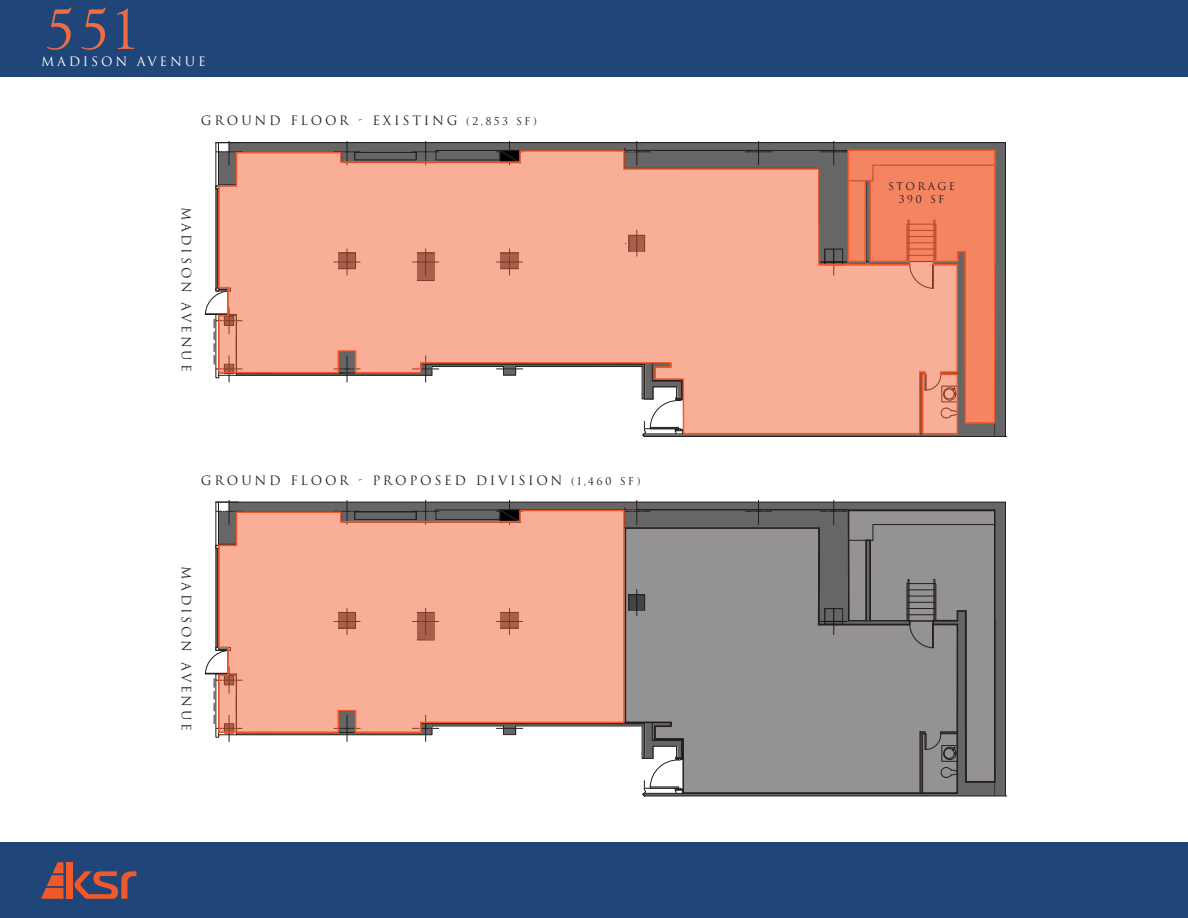
<style>
.page{position:relative;width:1188px;height:918px;background:#fff}
.page>*{position:absolute;margin:0;border:0;box-sizing:border-box;transform-origin:0 0}
.t1{font:59.25px "Goudy Old Style T";color:#ef6c42}
.t2{font:12.6px "Trajan Pro 3";letter-spacing:.22em;color:#231f20}
.t3{font:12.6px "Trajan Pro 3";letter-spacing:.22em;color:#fff}
.t4{font:10.5px/12.6px "Trajan Pro 3";letter-spacing:.21em;color:#231f20;text-align:center}
.s1{font-size:10.5px}
</style>
<div class="page">
<div style="left:0;top:0;width:1188px;height:76px;background:#1f4579"></div>
<div style="left:0;top:843px;width:1188px;height:75px;background:#1f4579"></div>
<svg style="left:74px;top:871px;width:62px;height:28px"></svg>
<div style="left:67px;top:862px;width:6px;height:37px;background:#f1592a"></div>
<svg style="left:41px;top:862px;width:22px;height:37px"></svg>
<svg style="left:204px;top:141px;width:802px;height:296px"></svg>
<hr style="left:644px;top:796px;width:362px;height:1px;background:#231f20">
<svg style="left:204px;top:501px;width:802px;height:295px"></svg>
<svg style="left:217px;top:509px;width:407px;height:225px;background:#eca791"></svg>
<svg style="left:624px;top:509px;width:372px;height:286px;background:#8c8a8a"></svg>
<svg style="left:374px;top:141px;width:622px;height:296px"></svg>
<svg style="left:217px;top:149px;width:780px;height:286px;background:#ecab98"></svg>
<p class="t1" style="left:45px;top:-3px;width:95px">551</p>
<p class="t3" style="left:41px;top:53px;width:166px">MADISON AVENUE</p>
<p class="t2" style="left:201px;top:112px;width:337px">GROUND FLOOR - EXISTING <span class="s1">(2,853 SF)</span></p>
<p class="t2" style="left:195px;top:207px;width:166px;rotate:90deg">MADISON AVENUE</p>
<p class="t2" style="left:201px;top:472px;width:441px">GROUND FLOOR - PROPOSED DIVISION <span class="s1">(1,460 SF)</span></p>
<p class="t2" style="left:195px;top:566px;width:166px;rotate:90deg">MADISON AVENUE</p>
<p class="t4" style="left:888px;top:181px;width:69px">STORAGE<br>390 SF</p>
</div>
